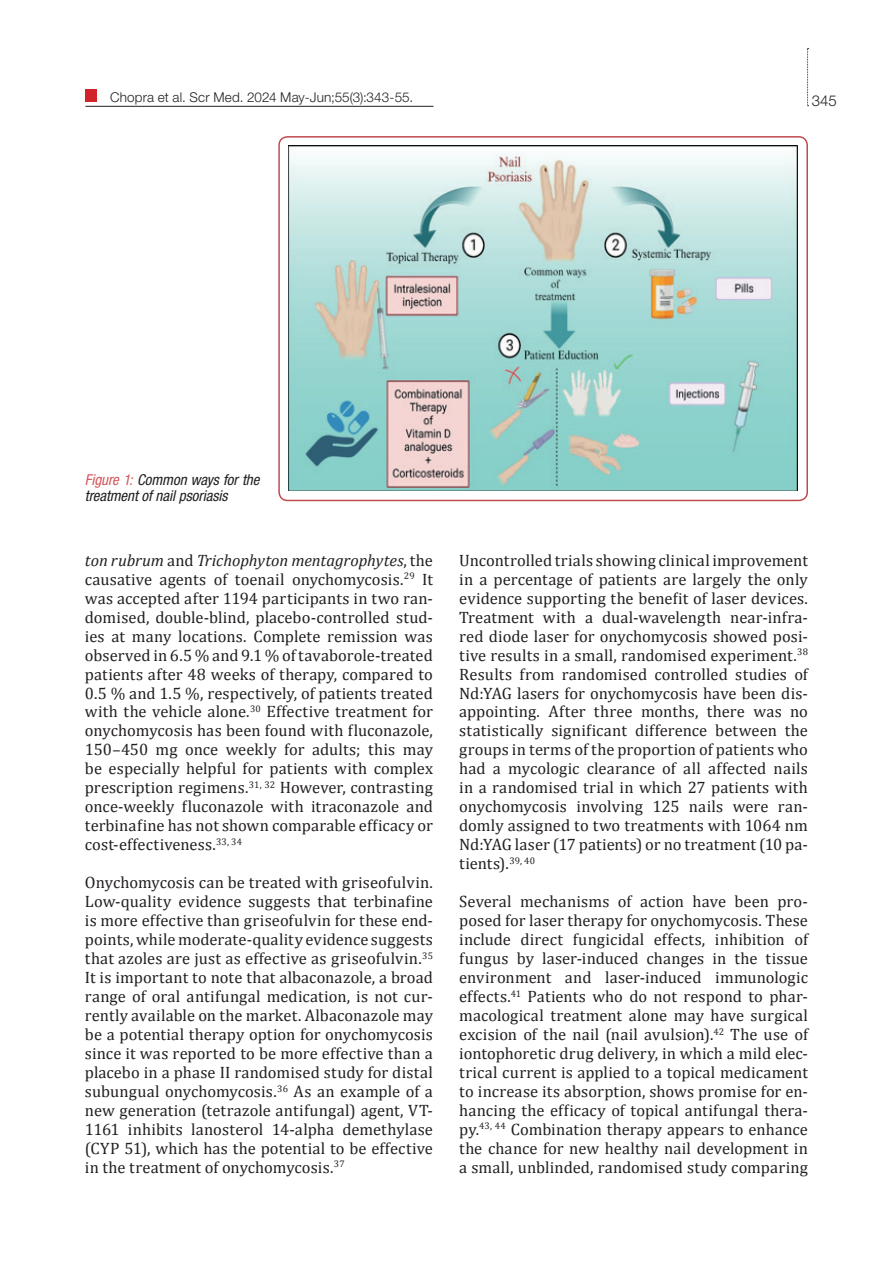
<style>
.page{position:relative;width:893px;height:1263px;background:#fff}
.page>*{position:absolute;margin:0;border:0;box-sizing:border-box;transform-origin:0 0}
.t1{font:16.5px/18.9px "Cambria";letter-spacing:.005em;color:#231f20;text-align:justify}
.t2{font:italic condensed 15px/16.5px "Helvetica Neue LT Pro";letter-spacing:-.005em;color:#231f20}
.t3{font:300 15px "Helvetica Neue LT Pro";color:#231f20}
.t4{font:300 13.5px "Helvetica Neue LT Pro";letter-spacing:.01em;color:#231f20}
.s1{color:#d1585b}
.s2{font-style:italic}
</style>
<div class="page">
<svg style="left:807px;top:48px;width:2px;height:58px"></svg>
<div style="left:85px;top:89px;width:12px;height:13px;background:#d1232a"></div>
<hr style="left:85px;top:106px;width:348px;height:1px;background:#231f20">
<img style="left:289px;top:145px;width:509px;height:346px">
<div style="left:278px;top:136px;width:530px;height:365px;border:2px solid #c14a4e;border-radius:9px"></div>
<p class="t4" style="left:110px;top:89px;width:305px">Chopra et al. Scr Med. 2024 May-Jun;55(3):343-55.</p>
<p class="t3" style="left:812px;top:91px;width:27px">345</p>
<p class="t2" style="left:85px;top:471px;width:176px"><span class="s1">Figure 1:</span> Common ways for the treatment of nail psoriasis</p>
<p class="t1" style="left:85px;top:551px;width:350px"><span class="s2">ton rubrum</span> and <span class="s2">Trichophyton mentagrophytes</span>, the causative agents of toenail onychomycosis.<sup>29</sup> It was accepted after 1194 participants in two ran&shy;domised, double-blind, placebo-controlled stud&shy;ies at many locations. Complete remission was observed in 6.5 % and 9.1 % of tavaborole-treated patients after 48 weeks of therapy, compared to 0.5 % and 1.5 %, respectively, of patients treated with the vehicle alone.<sup>30</sup> Effective treatment for onychomycosis has been found with fluconazole, 150–450 mg once weekly for adults; this may be especially helpful for patients with complex prescription regimens.<sup>31,</sup> <sup>32</sup> However, contrasting once-weekly fluconazole with itraconazole and terbinafine has not shown comparable efficacy or cost-effectiveness.<sup>33,</sup> <sup>34</sup></p>
<p class="t1" style="left:85px;top:873px;width:350px">Onychomycosis can be treated with griseofulvin.<br>Low-quality evidence suggests that terbinafine is more effective than griseofulvin for these end&shy;points, while moderate-quality evidence suggests that azoles are just as effective as griseofulvin.<sup>35<br></sup>It is important to note that albaconazole, a broad range of oral antifungal medication, is not cur&shy;rently available on the market. Albaconazole may be a potential therapy option for onychomycosis since it was reported to be more effective than a placebo in a phase II randomised study for distal subungual onychomycosis.<sup>36</sup> As an example of a new generation (tetrazole antifungal) agent, VT-1161 inhibits lanosterol 14-alpha demethylase (CYP 51), which has the potential to be effective in the treatment of onychomycosis.<sup>37</sup></p>
<p class="t1" style="left:459px;top:551px;width:350px">Uncontrolled trials showing clinical improvement in a percentage of patients are largely the only evidence supporting the benefit of laser devices.<br>Treatment with a dual-wavelength near-infra&shy;red diode laser for onychomycosis showed posi&shy;tive results in a small, randomised experiment.<sup>38<br></sup>Results from randomised controlled studies of Nd:YAG lasers for onychomycosis have been dis&shy;appointing. After three months, there was no statistically significant difference between the groups in terms of the proportion of patients who had a mycologic clearance of all affected nails in a randomised trial in which 27 patients with onychomycosis involving 125 nails were ran&shy;domly assigned to two treatments with 1064 nm Nd:YAG laser (17 patients) or no treatment (10 pa&shy;tients).<sup>39,</sup> <sup>40</sup></p>
<p class="t1" style="left:459px;top:892px;width:350px">Several mechanisms of action have been pro&shy;posed for laser therapy for onychomycosis. These include direct fungicidal effects, inhibition of fungus by laser-induced changes in the tissue environment and laser-induced immunologic effects.<sup>41</sup> Patients who do not respond to phar&shy;macological treatment alone may have surgical excision of the nail (nail avulsion).<sup>42</sup> The use of iontophoretic drug delivery, in which a mild elec&shy;trical current is applied to a topical medicament to increase its absorption, shows promise for en&shy;hancing the efficacy of topical antifungal thera&shy;py.<sup>43,</sup> <sup>44</sup> Combination therapy appears to enhance the chance for new healthy nail development in a small, unblinded, randomised study comparing</p>
</div>
